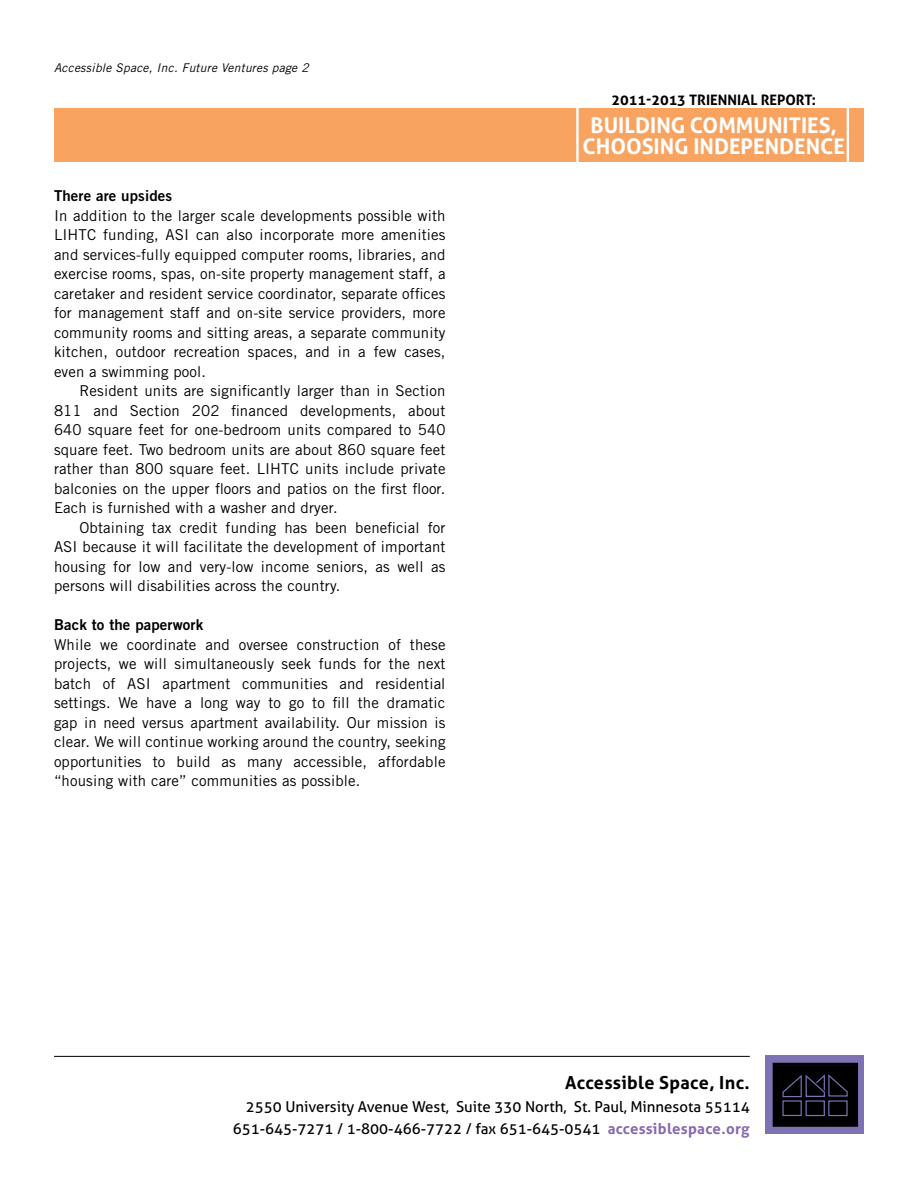
<style>
.page{position:relative;width:918px;height:1188px;background:#fff}
.page>*{position:absolute;margin:0;border:0;box-sizing:border-box;transform-origin:0 0}
.t1{font:700 21.6px/21.6px "Aller";color:#fff;text-align:center}
.t2{font:700 18px "Aller";letter-spacing:.02em;color:#000}
.t3{font:15px/19.5px "Trade Gothic";letter-spacing:.01em;color:#000;text-align:justify}
.t4{font:15px/22.5px "Aller";color:#000;text-align:right}
.t5{font:15px "Trade Gothic Bold Two";letter-spacing:.01em;color:#000}
.t6{font:700 14.4px "Aller";color:#000}
.t7{font:italic 12px "Trade Gothic";letter-spacing:.02em;color:#000}
.s1{font-weight:700;color:#8869ae}
</style>
<div class="page">
<div style="left:54px;top:108px;width:810px;height:54px;background:#f8a360"></div>
<div style="left:576px;top:81px;width:273px;height:89px;border:2px solid #fff"></div>
<div style="left:765px;top:1054px;width:99px;height:82px;background:linear-gradient(to right,#fff,#fff)"></div>
<div style="left:765px;top:1055px;width:99px;height:78px;background:#7e72b5"></div>
<div style="left:776px;top:1066px;width:79px;height:58px;background:#000"></div>
<div style="left:773px;top:1063px;width:85px;height:64px;border:3px solid #000"></div>
<div style="left:782px;top:1100px;width:20px;height:16px;border:1px solid #7e72b5"></div>
<div style="left:806px;top:1100px;width:19px;height:16px;border:1px solid #7e72b5"></div>
<div style="left:828px;top:1100px;width:20px;height:16px;border:1px solid #7e72b5"></div>
<svg style="left:782px;top:1074px;width:66px;height:23px"></svg>
<hr style="left:54px;top:1056px;width:696px;height:1px;background:#000">
<p class="t7" style="left:54px;top:61px;width:256px">Accessible Space, Inc. Future Ventures page 2</p>
<p class="t5" style="left:54px;top:186px;width:120px">There are upsides</p>
<p class="t3" style="left:54px;top:205px;width:393px">In addition to the larger scale developments possible with LIHTC funding, ASI can also incorporate more amenities and services-fully equipped computer rooms, libraries, and exercise rooms, spas, on-site property management staff, a caretaker and resident service coordinator, separate offices for management staff and on-site service providers, more community rooms and sitting areas, a separate community kitchen, outdoor recreation spaces, and in a few cases, even a swimming pool.</p>
<p class="t3" style="left:54px;top:381px;width:393px;text-indent:26px">Resident units are significantly larger than in Section 811 and Section 202 financed developments, about 640 square feet for one-bedroom units compared to 540 square feet. Two bedroom units are about 860 square feet rather than 800 square feet. LIHTC units include private balconies on the upper floors and patios on the first floor.<br>Each is furnished with a washer and dryer.</p>
<p class="t3" style="left:54px;top:517px;width:393px;text-indent:26px">Obtaining tax credit funding has been beneficial for ASI because it will facilitate the development of important housing for low and very-low income seniors, as well as persons will disabilities across the country.</p>
<p class="t5" style="left:54px;top:615px;width:151px">Back to the paperwork</p>
<p class="t3" style="left:54px;top:634px;width:393px">While we coordinate and oversee construction of these projects, we will simultaneously seek funds for the next batch of ASI apartment communities and residential settings. We have a long way to go to fill the dramatic gap in need versus apartment availability. Our mission is clear. We will continue working around the country, seeking opportunities to build as many accessible, affordable “housing with care” communities as possible.</p>
<p class="t6" style="left:612px;top:91px;width:206px">2011-2013 TRIENNIAL REPORT:</p>
<h1 class="t1" style="left:582px;top:114px;width:264px">BUILDING COMMUNITIES,<br>CHOOSING INDEPENDENCE</h1>
<p class="t2" style="left:565px;top:1072px;width:186px">Accessible Space, Inc.</p>
<p class="t4" style="left:233px;top:1095px;width:519px">2550 University Avenue West, Suite 330 North, St. Paul, Minnesota 55114<br>651-645-7271 / 1-800-466-7722 / fax 651-645-0541 <span class="s1">accessiblespace.org</span></p>
</div>
